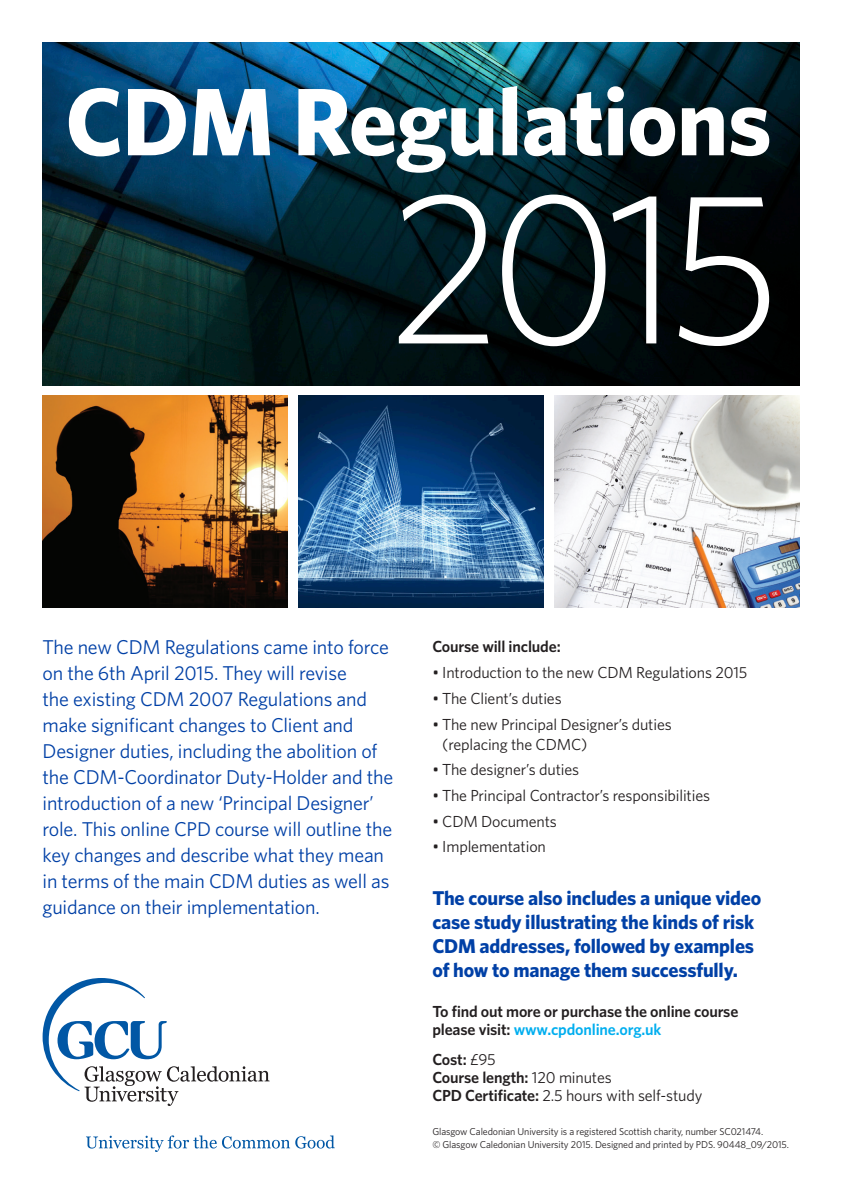
<style>
.page{position:relative;width:842px;height:1191px;background:#fff}
.page>*{position:absolute;margin:0;border:0;box-sizing:border-box;transform-origin:0 0}
.t1{font:300 216px "Whitney";color:#fff}
.t2{font:700 96px "Whitney";letter-spacing:-.01em;color:#fff}
.t3{font:20px/26px "Whitney";letter-spacing:-.01em;color:#0040a6}
.t4{font:700 20px/24px "Whitney";letter-spacing:-.01em;color:#0040a6}
.t5{font:16px/20px "Whitney";letter-spacing:-.01em;color:#231f20}
.t6{font:600 16px/18px "Whitney";letter-spacing:-.01em;color:#231f20}
.Body_text{font:10px "Whitney";letter-spacing:-.01em;color:#231f20}
.s1{color:#00aeef}
.s2{font-weight:400}
.s3{font-weight:600}
</style>
<div class="page">
<img style="left:43px;top:43px;width:756px;height:342px">
<svg style="left:43px;top:978px;width:227px;height:128px"></svg>
<svg style="left:86px;top:1135px;width:249px;height:17px"></svg>
<img style="left:43px;top:396px;width:244px;height:212px">
<img style="left:299px;top:396px;width:244px;height:212px">
<img style="left:554px;top:396px;width:245px;height:212px">
<p class="t2" style="left:65px;top:58px;width:708px">CDM Regulations</p>
<p class="t1" style="left:387px;top:124px;width:397px">2015</p>
<p class="t3" style="left:43px;top:634px;width:352px">The new CDM Regulations came into force on the 6th April 2015. They will revise<br>the existing CDM 2007 Regulations and make significant changes to Client and Designer duties, including the abolition of the CDM-Coordinator Duty-Holder and the introduction of a new ‘Principal Designer’ role. This online CPD course will outline the key changes and describe what they mean in terms of the main CDM duties as well as guidance on their implementation.</p>
<p class="t6" style="left:432px;top:637px;width:130px">Course will include:</p>
<p class="t5" style="left:432px;top:662px;width:317px">• Introduction to the new CDM Regulations 2015</p>
<p class="t5" style="left:432px;top:688px;width:131px">• The Client’s duties</p>
<p class="t5" style="left:442px;top:713px;width:231px;text-indent:-10px">• The new Principal Designer’s duties (replacing the CDMC)</p>
<p class="t5" style="left:432px;top:759px;width:148px">• The designer’s duties</p>
<p class="t5" style="left:432px;top:785px;width:279px">• The Principal Contractor’s responsibilities</p>
<p class="t5" style="left:432px;top:810px;width:126px">• CDM Documents</p>
<p class="t5" style="left:432px;top:836px;width:115px">• Implementation</p>
<p class="t4" style="left:432px;top:885px;width:331px">The course also includes a unique video case study illustrating the kinds of risk CDM addresses, followed by examples of how to manage them successfully.</p>
<p class="t6" style="left:432px;top:1002px;width:308px">To find out more or purchase the online course please visit: <span class="s1">www.cpdonline.org.uk</span></p>
<p class="t6" style="left:432px;top:1049px;width:65px">Cost: <span class="s2">£95</span></p>
<p class="t6" style="left:432px;top:1067px;width:181px">Course length: <span class="s2">120 minutes</span></p>
<p class="t5" style="left:432px;top:1084px;width:272px"><span class="s3">CPD Certificate:</span> 2.5 hours with self-study</p>
<p class="Body_text" style="left:432px;top:1125px;width:332px">Glasgow Caledonian University is a registered Scottish charity, number SC021474.</p>
<p class="Body_text" style="left:432px;top:1138px;width:358px">© Glasgow Caledonian University 2015. Designed and printed by PDS. 90448_09/2015.</p>
</div>
